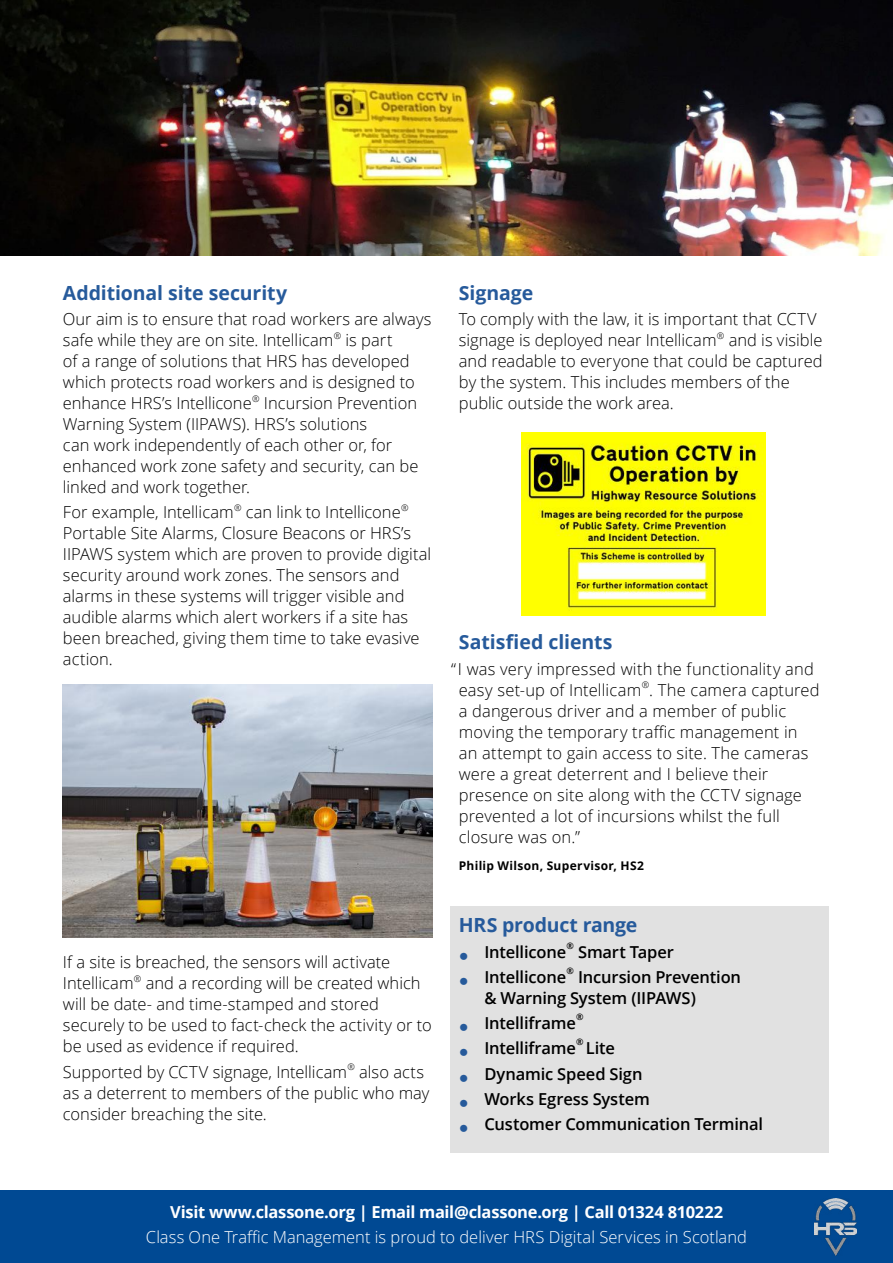
<style>
.page{position:relative;width:893px;height:1263px;background:#fff}
.page>*{position:absolute;margin:0;border:0;box-sizing:border-box;transform-origin:0 0}
.t1{font:700 19.5px "Open Sans";letter-spacing:-.005em;color:#265a9b}
.t2{font:300 16.5px/21px "Open Sans";color:#000}
.t3{font:600 16.5px/21px "Open Sans";letter-spacing:-.01em;color:#000}
.t4{font:300 16.5px "Open Sans";color:#fff}
.t5{font:700 16.5px "Open Sans";letter-spacing:-.015em;color:#fff}
.t6{font:700 12px "Open Sans";letter-spacing:.03em;color:#000}
.t7{font:300 9px "Open Sans";color:#000}
.t8{font:600 9px "Open Sans";color:#000}
.s1{font-family:"Arial Narrow";font-weight:400;color:#265a9b}
</style>
<div class="page">
<div style="left:0;top:1191px;width:893px;height:72px;background:#004993"></div>
<img style="left:814px;top:1198px;width:42px;height:57px">
<div style="left:450px;top:906px;width:379px;height:246px;background:#e1e1e1"></div>
<img style="left:0;top:0;width:892px;height:255px">
<img style="left:521px;top:432px;width:245px;height:183px">
<img style="left:63px;top:684px;width:370px;height:254px">
<p class="t1" style="left:63px;top:279px;width:226px">Additional site security</p>
<p class="t2" style="left:63px;top:308px;width:370px">Our aim is to ensure that road workers are always safe while they are on site. Intellicam</p>
<p class="t7" style="left:334px;top:329px;width:9px">®</p>
<p class="t2" style="left:63px;top:329px;width:353px;text-indent:283px">is part<br>of a range of solutions that HRS has developed which protects road workers and is designed to enhance HRS’s Intellicone</p>
<p class="t7" style="left:252px;top:392px;width:9px">®</p>
<p class="t2" style="left:63px;top:392px;width:357px;text-indent:201px">Incursion Prevention Warning System (IIPAWS). HRS’s solutions<br>can work independently of each other or, for enhanced work zone safety and security, can be linked and work together.</p>
<p class="t2" style="left:63px;top:501px;width:172px">For example, Intellicam</p>
<p class="t7" style="left:234px;top:501px;width:9px">®</p>
<p class="t2" style="left:246px;top:501px;width:156px">can link to Intellicone</p>
<p class="t7" style="left:401px;top:501px;width:9px">®</p>
<p class="t2" style="left:63px;top:522px;width:370px">Portable Site Alarms, Closure Beacons or HRS’s IIPAWS system which are proven to provide digital security around work zones. The sensors and alarms in these systems will trigger visible and audible alarms which alert workers if a site has been breached, giving them time to take evasive action.</p>
<p class="t2" style="left:63px;top:951px;width:329px">If a site is breached, the sensors will activate<br>Intellicam</p>
<p class="t7" style="left:134px;top:972px;width:9px">®</p>
<p class="t2" style="left:63px;top:972px;width:370px;text-indent:83px">and a recording will be created which will be date- and time-stamped and stored securely to be used to fact-check the activity or to be used as evidence if required.</p>
<p class="t2" style="left:63px;top:1061px;width:286px">Supported by CCTV signage, Intellicam</p>
<p class="t7" style="left:347px;top:1061px;width:9px">®</p>
<p class="t2" style="left:63px;top:1061px;width:368px;text-indent:296px">also acts as a deterrent to members of the public who may consider breaching the site.</p>
<p class="t1" style="left:459px;top:279px;width:76px">Signage</p>
<p class="t2" style="left:459px;top:308px;width:359px">To comply with the law, it is important that CCTV signage is deployed near Intellicam</p>
<p class="t7" style="left:717px;top:329px;width:9px">®</p>
<p class="t2" style="left:459px;top:329px;width:365px;text-indent:270px">and is visible and readable to everyone that could be captured by the system. This includes members of the public outside the work area.</p>
<p class="t1" style="left:459px;top:628px;width:155px">Satisfied clients</p>
<p class="t2" style="left:459px;top:657px;width:356px;text-indent:-8px">“I was very impressed with the functionality and easy set-up of Intellicam</p>
<p class="t7" style="left:642px;top:678px;width:9px">®</p>
<p class="t2" style="left:459px;top:678px;width:362px;text-indent:190px">. The camera captured a dangerous driver and a member of public moving the temporary traffic management in an attempt to gain access to site. The cameras were a great deterrent and I believe their presence on site along with the CCTV signage prevented a lot of incursions whilst the full closure was on.”</p>
<p class="t6" style="left:459px;top:857px;width:187px">Philip Wilson, Supervisor, HS2</p>
<p class="t1" style="left:459px;top:911px;width:180px">HRS product range</p>
<p class="t3" style="left:459px;top:941px;width:109px"><span class="s1">●</span> Intellicone</p>
<p class="t8" style="left:566px;top:939px;width:9px">®</p>
<p class="t3" style="left:578px;top:941px;width:98px">Smart Taper</p>
<p class="t3" style="left:459px;top:966px;width:109px"><span class="s1">●</span> Intellicone</p>
<p class="t8" style="left:566px;top:964px;width:9px">®</p>
<p class="t3" style="left:484px;top:966px;width:258px;text-indent:94px">Incursion Prevention &amp; Warning System (IIPAWS)</p>
<p class="t3" style="left:459px;top:1012px;width:119px"><span class="s1">●</span> Intelliframe</p>
<p class="t8" style="left:576px;top:1011px;width:9px">®</p>
<p class="t3" style="left:459px;top:1037px;width:119px"><span class="s1">●</span> Intelliframe</p>
<p class="t8" style="left:576px;top:1036px;width:9px">®</p>
<p class="t3" style="left:586px;top:1037px;width:31px">Lite</p>
<p class="t3" style="left:459px;top:1063px;width:185px"><span class="s1">●</span> Dynamic Speed Sign</p>
<p class="t3" style="left:459px;top:1088px;width:193px"><span class="s1">●</span> Works Egress System</p>
<p class="t3" style="left:459px;top:1113px;width:306px"><span class="s1">●</span> Customer Communication Terminal</p>
<p class="t5" style="left:170px;top:1200px;width:555px">Visit www.classone.org | Email mail@classone.org | Call 01324 810222</p>
<p class="t4" style="left:146px;top:1225px;width:602px">Class One Traffic Management is proud to deliver HRS Digital Services in Scotland</p>
</div>
